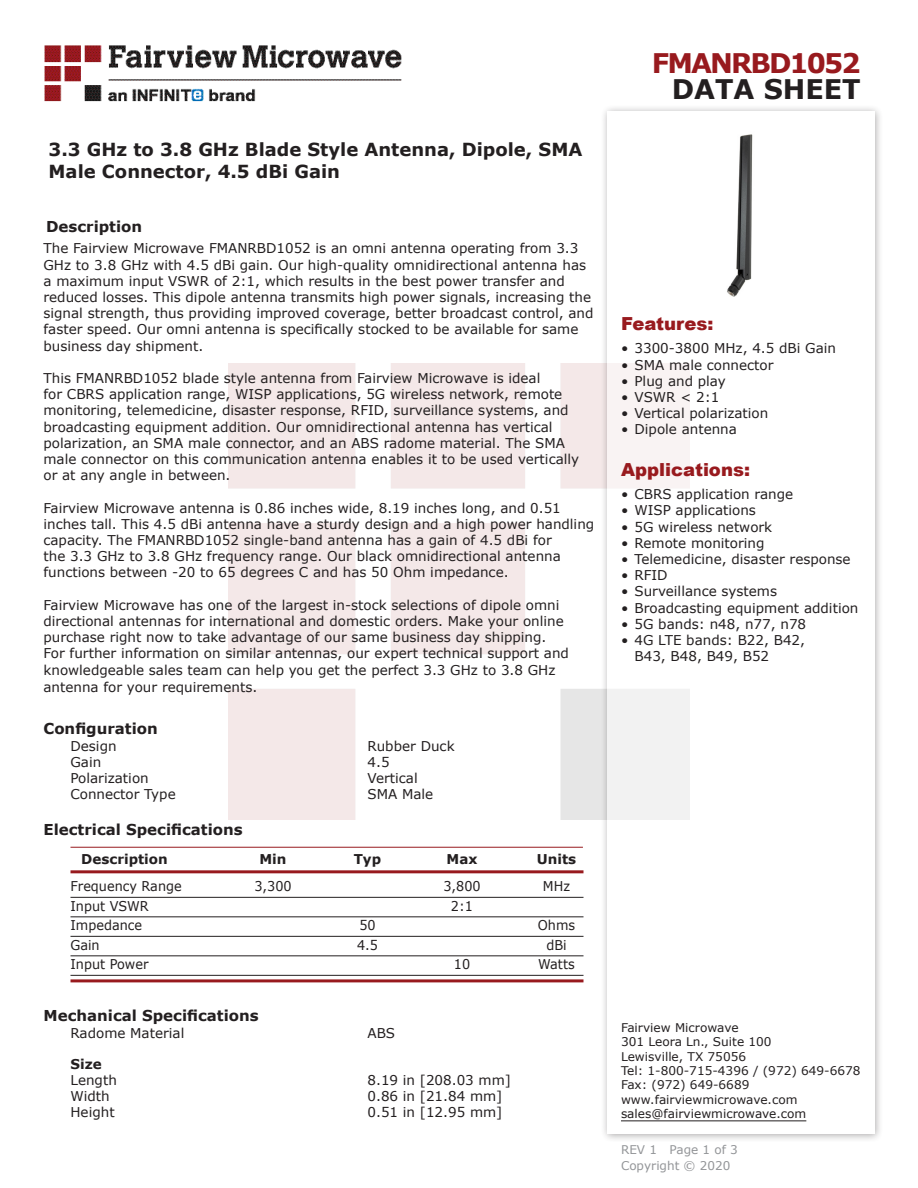
<style>
.page{position:relative;width:918px;height:1188px;background:#fff}
.page>*{position:absolute;margin:0;border:0;box-sizing:border-box;transform-origin:0 0}
.FM{font:700 27px "Verdana";letter-spacing:-.07em;color:#981a1e}
.t1{font:700 27px "Verdana";color:#231f20}
.Web_Description_Para{font:700 18px/21.6px "Verdana";color:#231f20}
.Applications_Header{font:900 18px "Arial";color:#981a1e}
.Head1{font:700 15px "Verdana";color:#231f20}
.MarketingDescription{font:13.5px/16.2px "Verdana";color:#231f20}
.Specs_Para{font:13.5px "Verdana";color:#231f20}
.Table-Body{font:13.5px "Verdana";color:#231f20;scale:.95 1}
.Table-Header{font:700 13.5px "Verdana";color:#231f20}
.Head2{font:700 13.5px "Verdana";color:#231f20}
.FM_Info{font:12px "Verdana";color:#231f20}
.REV_Info{font:12px "Verdana";color:#939598}
</style>
<div class="page">
<img style="left:44px;top:45px;width:358px;height:57px">
<hr style="left:70px;top:847px;width:513px;height:1px;background:#981a1e">
<hr style="left:70px;top:870px;width:514px;height:3px;background:#981a1e">
<hr style="left:70px;top:897px;width:514px;height:1px;background:#231f20">
<hr style="left:70px;top:917px;width:514px;height:1px;background:#231f20">
<hr style="left:70px;top:936px;width:514px;height:1px;background:#231f20">
<hr style="left:70px;top:956px;width:514px;height:1px;background:#231f20">
<hr style="left:70px;top:975px;width:514px;height:1px;background:#231f20">
<hr style="left:70px;top:979px;width:514px;height:3px;background:#981a1e">
<div style="left:600px;top:104px;width:284px;height:1039px;background:#231f20;opacity:.75"></div>
<div style="left:608px;top:111px;width:267px;height:1023px;background:#fff"></div>
<hr style="left:621px;top:1120px;width:185px;height:1px;background:#231f20">
<img style="left:727px;top:134px;width:26px;height:163px">
<p class="Web_Description_Para" style="left:49px;top:139px;width:535px">3.3 GHz to 3.8 GHz Blade Style Antenna, Dipole, SMA<br>Male Connector, 4.5 dBi Gain</p>
<p class="Head1" style="left:46px;top:216px;width:98px">Description</p>
<p class="MarketingDescription" style="left:44px;top:240px;width:552px">The Fairview Microwave FMANRBD1052 is an omni antenna operating from 3.3<br>GHz to 3.8 GHz with 4.5 dBi gain. Our high-quality omnidirectional antenna has a maximum input VSWR of 2:1, which results in the best power transfer and reduced losses. This dipole antenna transmits high power signals, increasing the signal strength, thus providing improved coverage, better broadcast control, and faster speed. Our omni antenna is specifically stocked to be available for same business day shipment.</p>
<p class="MarketingDescription" style="left:44px;top:370px;width:537px">This FMANRBD1052 blade style antenna from Fairview Microwave is ideal<br>for CBRS application range, WISP applications, 5G wireless network, remote monitoring, telemedicine, disaster response, RFID, surveillance systems, and broadcasting equipment addition. Our omnidirectional antenna has vertical polarization, an SMA male connector, and an ABS radome material. The SMA male connector on this communication antenna enables it to be used vertically or at any angle in between.</p>
<p class="MarketingDescription" style="left:44px;top:499px;width:552px">Fairview Microwave antenna is 0.86 inches wide, 8.19 inches long, and 0.51 inches tall. This 4.5 dBi antenna have a sturdy design and a high power handling capacity. The FMANRBD1052 single-band antenna has a gain of 4.5 dBi for<br>the 3.3 GHz to 3.8 GHz frequency range. Our black omnidirectional antenna functions between -20 to 65 degrees C and has 50 Ohm impedance.</p>
<p class="MarketingDescription" style="left:44px;top:597px;width:527px">Fairview Microwave has one of the largest in-stock selections of dipole omni directional antennas for international and domestic orders. Make your online purchase right now to take advantage of our same business day shipping.<br>For further information on similar antennas, our expert technical support and knowledgeable sales team can help you get the perfect 3.3 GHz to 3.8 GHz antenna for your requirements.</p>
<p class="Head1" style="left:44px;top:718px;width:116px">Configuration</p>
<p class="Specs_Para" style="left:70px;top:736px;width:48px">Design</p>
<p class="Specs_Para" style="left:368px;top:736px;width:89px">Rubber Duck</p>
<p class="Specs_Para" style="left:70px;top:753px;width:32px">Gain</p>
<p class="Specs_Para" style="left:368px;top:753px;width:24px">4.5</p>
<p class="Specs_Para" style="left:70px;top:769px;width:80px">Polarization</p>
<p class="Specs_Para" style="left:368px;top:769px;width:52px">Vertical</p>
<p class="Specs_Para" style="left:70px;top:785px;width:107px">Connector Type</p>
<p class="Specs_Para" style="left:368px;top:785px;width:67px">SMA Male</p>
<p class="Head1" style="left:44px;top:819px;width:201px">Electrical Specifications</p>
<p class="Table-Header" style="left:81px;top:850px;width:88px">Description</p>
<p class="Table-Header" style="left:259px;top:850px;width:29px">Min</p>
<p class="Table-Header" style="left:354px;top:850px;width:29px">Typ</p>
<p class="Table-Header" style="left:447px;top:850px;width:32px">Max</p>
<p class="Table-Header" style="left:537px;top:850px;width:41px">Units</p>
<p class="Table-Body" style="left:70px;top:877px;width:119px">Frequency Range</p>
<p class="Table-Body" style="left:254px;top:877px;width:41px">3,300</p>
<p class="Table-Body" style="left:443px;top:877px;width:41px">3,800</p>
<p class="Table-Body" style="left:543px;top:877px;width:30px">MHz</p>
<p class="Table-Body" style="left:70px;top:897px;width:84px">Input VSWR</p>
<p class="Table-Body" style="left:451px;top:897px;width:25px">2:1</p>
<p class="Table-Body" style="left:70px;top:916px;width:77px">Impedance</p>
<p class="Table-Body" style="left:359px;top:916px;width:19px">50</p>
<p class="Table-Body" style="left:538px;top:916px;width:41px">Ohms</p>
<p class="Table-Body" style="left:70px;top:936px;width:32px">Gain</p>
<p class="Table-Body" style="left:357px;top:936px;width:24px">4.5</p>
<p class="Table-Body" style="left:546px;top:936px;width:23px">dBi</p>
<p class="Table-Body" style="left:70px;top:955px;width:84px">Input Power</p>
<p class="Table-Body" style="left:454px;top:955px;width:19px">10</p>
<p class="Table-Body" style="left:538px;top:955px;width:40px">Watts</p>
<p class="Head1" style="left:44px;top:1005px;width:217px">Mechanical Specifications</p>
<p class="Specs_Para" style="left:70px;top:1023px;width:115px">Radome Material</p>
<p class="Specs_Para" style="left:368px;top:1023px;width:29px">ABS</p>
<p class="Head2" style="left:70px;top:1054px;width:33px">Size</p>
<p class="Specs_Para" style="left:70px;top:1071px;width:48px">Length</p>
<p class="Specs_Para" style="left:368px;top:1071px;width:145px">8.19 in [208.03 mm]</p>
<p class="Specs_Para" style="left:70px;top:1087px;width:41px">Width</p>
<p class="Specs_Para" style="left:368px;top:1087px;width:136px">0.86 in [21.84 mm]</p>
<p class="Specs_Para" style="left:70px;top:1103px;width:46px">Height</p>
<p class="Specs_Para" style="left:368px;top:1103px;width:136px">0.51 in [12.95 mm]</p>
<p class="FM" style="left:652px;top:44px;width:210px">FMANRBD1052</p>
<p class="t1" style="left:672px;top:70px;width:191px">DATA SHEET</p>
<p class="Applications_Header" style="left:621px;top:311px;width:94px">Features:</p>
<p class="MarketingDescription" style="left:621px;top:340px;width:217px">• 3300-3800 MHz, 4.5 dBi Gain</p>
<p class="MarketingDescription" style="left:621px;top:356px;width:154px">• SMA male connector</p>
<p class="MarketingDescription" style="left:621px;top:373px;width:106px">• Plug and play</p>
<p class="MarketingDescription" style="left:621px;top:389px;width:100px">• VSWR &lt; 2:1</p>
<p class="MarketingDescription" style="left:621px;top:405px;width:149px">• Vertical polarization</p>
<p class="MarketingDescription" style="left:621px;top:421px;width:117px">• Dipole antenna</p>
<p class="Applications_Header" style="left:621px;top:457px;width:131px">Applications:</p>
<p class="MarketingDescription" style="left:621px;top:486px;width:174px">• CBRS application range</p>
<p class="MarketingDescription" style="left:621px;top:502px;width:136px">• WISP applications</p>
<p class="MarketingDescription" style="left:621px;top:518px;width:153px">• 5G wireless network</p>
<p class="MarketingDescription" style="left:621px;top:535px;width:145px">• Remote monitoring</p>
<p class="MarketingDescription" style="left:621px;top:551px;width:231px">• Telemedicine, disaster response</p>
<p class="MarketingDescription" style="left:621px;top:567px;width:48px">• RFID</p>
<p class="MarketingDescription" style="left:621px;top:583px;width:158px">• Surveillance systems</p>
<p class="MarketingDescription" style="left:621px;top:599px;width:239px">• Broadcasting equipment addition</p>
<p class="MarketingDescription" style="left:621px;top:616px;width:187px">• 5G bands: n48, n77, n78</p>
<p class="MarketingDescription" style="left:634px;top:632px;width:172px;text-indent:-14px">• 4G LTE bands: B22, B42,<br>B43, B48, B49, B52</p>
<p class="FM_Info" style="left:621px;top:1019px;width:119px">Fairview Microwave</p>
<p class="FM_Info" style="left:621px;top:1034px;width:152px">301 Leora Ln., Suite 100</p>
<p class="FM_Info" style="left:621px;top:1048px;width:127px">Lewisville, TX 75056</p>
<p class="FM_Info" style="left:621px;top:1062px;width:241px">Tel: 1-800-715-4396 / (972) 649-6678</p>
<p class="FM_Info" style="left:621px;top:1077px;width:130px">Fax: (972) 649-6689</p>
<p class="FM_Info" style="left:621px;top:1091px;width:178px">www.fairviewmicrowave.com</p>
<p class="FM_Info" style="left:621px;top:1106px;width:187px">sales@fairviewmicrowave.com</p>
<p class="REV_Info" style="left:621px;top:1141px;width:118px">REV 1 Page 1 of 3</p>
<p class="REV_Info" style="left:621px;top:1157px;width:111px">Copyright © 2020</p>
</div>
